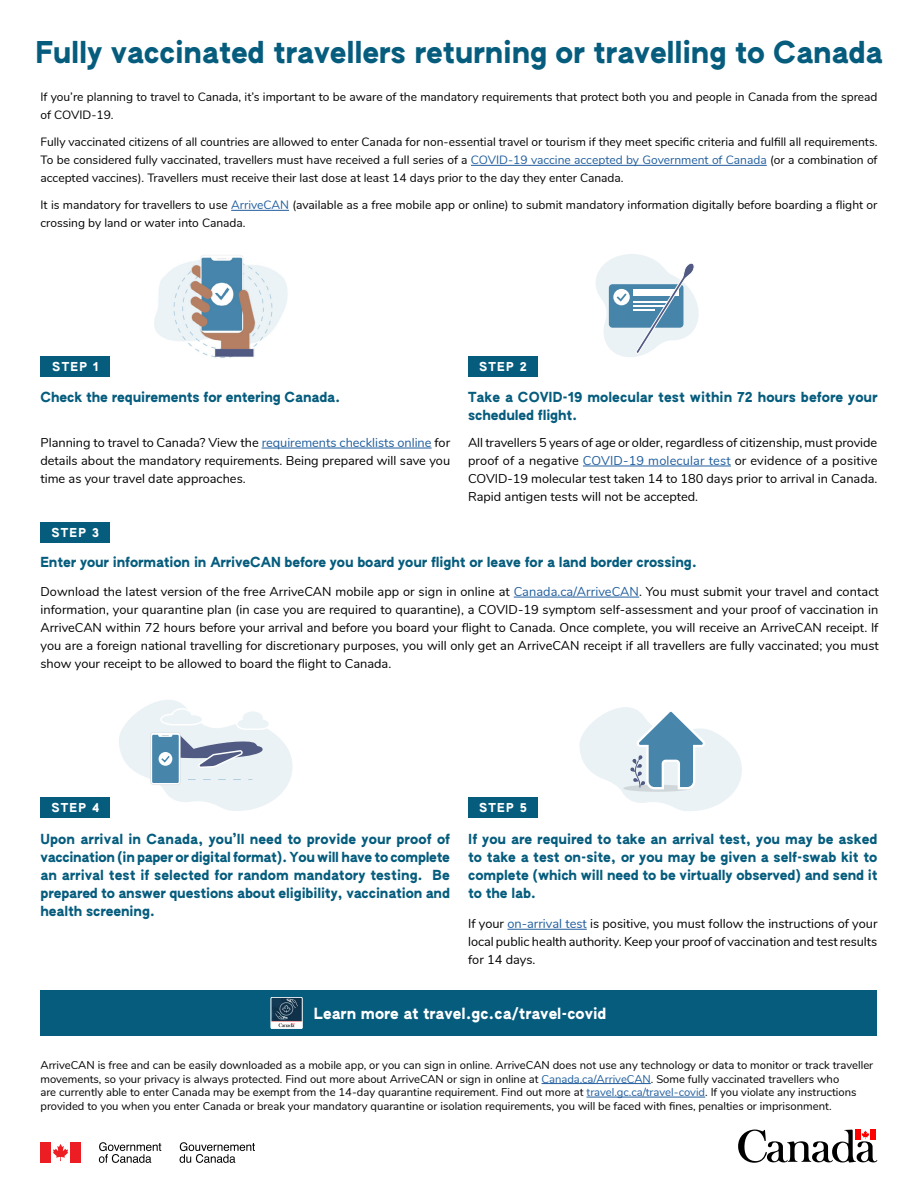
<style>
.page{position:relative;width:918px;height:1188px;background:#fff}
.page>*{position:absolute;margin:0;border:0;box-sizing:border-box;transform-origin:0 0}
.t1{font:29.25px "AUTHENTIC Sans 150";letter-spacing:-.01em;color:#055c7d}
.t2{font:15px "AUTHENTIC Sans 150";color:#fff}
.t3{font:13.5px/18px "AUTHENTIC Sans 150";letter-spacing:-.01em;color:#055c7d;text-align:justify}
.t4{font:12.75px/18px "Nunito";color:#000;text-align:justify}
.t5{font:12px/18px "Nunito";color:#000}
.t6{font:12px "AUTHENTIC Sans 150";letter-spacing:.1em;color:#fff}
.t7{font:11.25px/13.5px "Nunito";color:#000}
.s1{color:#215e9e}
</style>
<div class="page">
<div style="left:40px;top:356px;width:70px;height:21px;background:#055c7d"></div>
<div style="left:468px;top:356px;width:70px;height:21px;background:#055c7d"></div>
<div style="left:40px;top:522px;width:70px;height:21px;background:#055c7d"></div>
<div style="left:40px;top:797px;width:70px;height:21px;background:#055c7d"></div>
<div style="left:468px;top:797px;width:70px;height:21px;background:#055c7d"></div>
<img style="left:154px;top:255px;width:134px;height:103px">
<svg style="left:119px;top:700px;width:174px;height:111px"></svg>
<svg style="left:579px;top:707px;width:163px;height:104px"></svg>
<svg style="left:596px;top:254px;width:103px;height:103px"></svg>
<svg style="left:738px;top:1129px;width:140px;height:34px"></svg>
<div style="left:40px;top:1142px;width:11px;height:21px;background:#ed1d24"></div>
<svg style="left:53px;top:1144px;width:15px;height:17px"></svg>
<div style="left:71px;top:1142px;width:10px;height:21px;background:#ed1d24"></div>
<svg style="left:99px;top:1142px;width:62px;height:21px"></svg>
<svg style="left:180px;top:1142px;width:75px;height:21px"></svg>
<hr style="left:542px;top:1083px;width:109px;height:1px;background:#215e9e">
<hr style="left:587px;top:1097px;width:118px;height:1px;background:#215e9e">
<div style="left:40px;top:990px;width:838px;height:46px;background:#055c7d"></div>
<img style="left:273px;top:999px;width:27px;height:28px">
<div style="left:271px;top:997px;width:31px;height:32px;border:1px solid #fff"></div>
<hr style="left:471px;top:165px;width:296px;height:1px;background:#215e9e">
<hr style="left:231px;top:210px;width:58px;height:1px;background:#215e9e">
<hr style="left:583px;top:466px;width:148px;height:1px;background:#215e9e">
<hr style="left:514px;top:597px;width:125px;height:1px;background:#215e9e">
<hr style="left:262px;top:448px;width:170px;height:1px;background:#215e9e">
<hr style="left:507px;top:929px;width:80px;height:1px;background:#215e9e">
<h1 class="t1" style="left:35px;top:34px;width:849px">Fully vaccinated travellers returning or travelling to Canada</h1>
<p class="t5" style="left:40px;top:88px;width:839px">If you’re planning to travel to Canada, it’s important to be aware of the mandatory requirements that protect both you and people in Canada from the spread of COVID-19.</p>
<p class="t5" style="left:40px;top:133px;width:839px;text-align:justify">Fully vaccinated citizens of all countries are allowed to enter Canada for non-essential travel or tourism if they meet specific criteria and fulfill all requirements.<br>To be considered fully vaccinated, travellers must have received a full series of a <span class="s1">COVID-19 vaccine accepted by Government of Canada</span> (or a combination of accepted vaccines). Travellers must receive their last dose at least 14 days prior to the day they enter Canada.</p>
<p class="t5" style="left:40px;top:196px;width:838px">It is mandatory for travellers to use <span class="s1">ArriveCAN</span> (available as a free mobile app or online) to submit mandatory information digitally before boarding a flight or crossing by land or water into Canada.</p>
<p class="t6" style="left:52px;top:359px;width:48px">STEP 1</p>
<p class="t6" style="left:479px;top:359px;width:49px">STEP 2</p>
<p class="t3" style="left:40px;top:388px;width:301px">Check the requirements for entering Canada.</p>
<p class="t4" style="left:40px;top:433px;width:411px">Planning to travel to Canada? View the <span class="s1">requirements checklists online</span> for details about the mandatory requirements. Being prepared will save you time as your travel date approaches.</p>
<p class="t6" style="left:51px;top:525px;width:49px">STEP 3</p>
<p class="t3" style="left:468px;top:388px;width:411px">Take a COVID-19 molecular test within 72 hours before your scheduled flight.</p>
<p class="t4" style="left:468px;top:433px;width:411px">All travellers 5 years of age or older, regardless of citizenship, must provide proof of a negative <span class="s1">COVID-19 molecular test</span> or evidence of a positive COVID-19 molecular test taken 14 to 180 days prior to arrival in Canada.<br>Rapid antigen tests will not be accepted.</p>
<p class="t3" style="left:40px;top:553px;width:658px">Enter your information in ArriveCAN before you board your flight or leave for a land border crossing.</p>
<p class="t4" style="left:40px;top:582px;width:840px">Download the latest version of the free ArriveCAN mobile app or sign in online at <span class="s1">Canada.ca/ArriveCAN</span>. You must submit your travel and contact information, your quarantine plan (in case you are required to quarantine), a COVID-19 symptom self-assessment and your proof of vaccination in ArriveCAN within 72 hours before your arrival and before you board your flight to Canada. Once complete, you will receive an ArriveCAN receipt. If you are a foreign national travelling for discretionary purposes, you will only get an ArriveCAN receipt if all travellers are fully vaccinated; you must show your receipt to be allowed to board the flight to Canada.</p>
<p class="t6" style="left:51px;top:799px;width:49px">STEP 4</p>
<p class="t3" style="left:40px;top:830px;width:411px">Upon arrival in Canada, you’ll need to provide your proof of vaccination (in paper or digital format). You will have to complete an arrival test if selected for random mandatory testing. Be prepared to answer questions about eligibility, vaccination and health screening.</p>
<p class="t6" style="left:479px;top:800px;width:49px">STEP 5</p>
<p class="t3" style="left:468px;top:830px;width:411px">If you are required to take an arrival test, you may be asked to take a test on-site, or you may be given a self-swab kit to complete (which will need to be virtually observed) and send it to the lab.</p>
<p class="t4" style="left:468px;top:914px;width:411px">If your <span class="s1">on-arrival test</span> is positive, you must follow the instructions of your local public health authority. Keep your proof of vaccination and test results for 14 days.</p>
<p class="t2" style="left:314px;top:1004px;width:294px">Learn more at travel.gc.ca/travel-covid</p>
<p class="t7" style="left:40px;top:1058px;width:834px">ArriveCAN is free and can be easily downloaded as a mobile app, or you can sign in online. ArriveCAN does not use any technology or data to monitor or track traveller movements, so your privacy is always protected. Find out more about ArriveCAN or sign in online at <span class="s1">Canada.ca/ArriveCAN</span>. Some fully vaccinated travellers who<br>are currently able to enter Canada may be exempt from the 14-day quarantine requirement. Find out more at <span class="s1">travel.gc.ca/travel-covid</span>. If you violate any instructions provided to you when you enter Canada or break your mandatory quarantine or isolation requirements, you will be faced with fines, penalties or imprisonment.</p>
</div>
